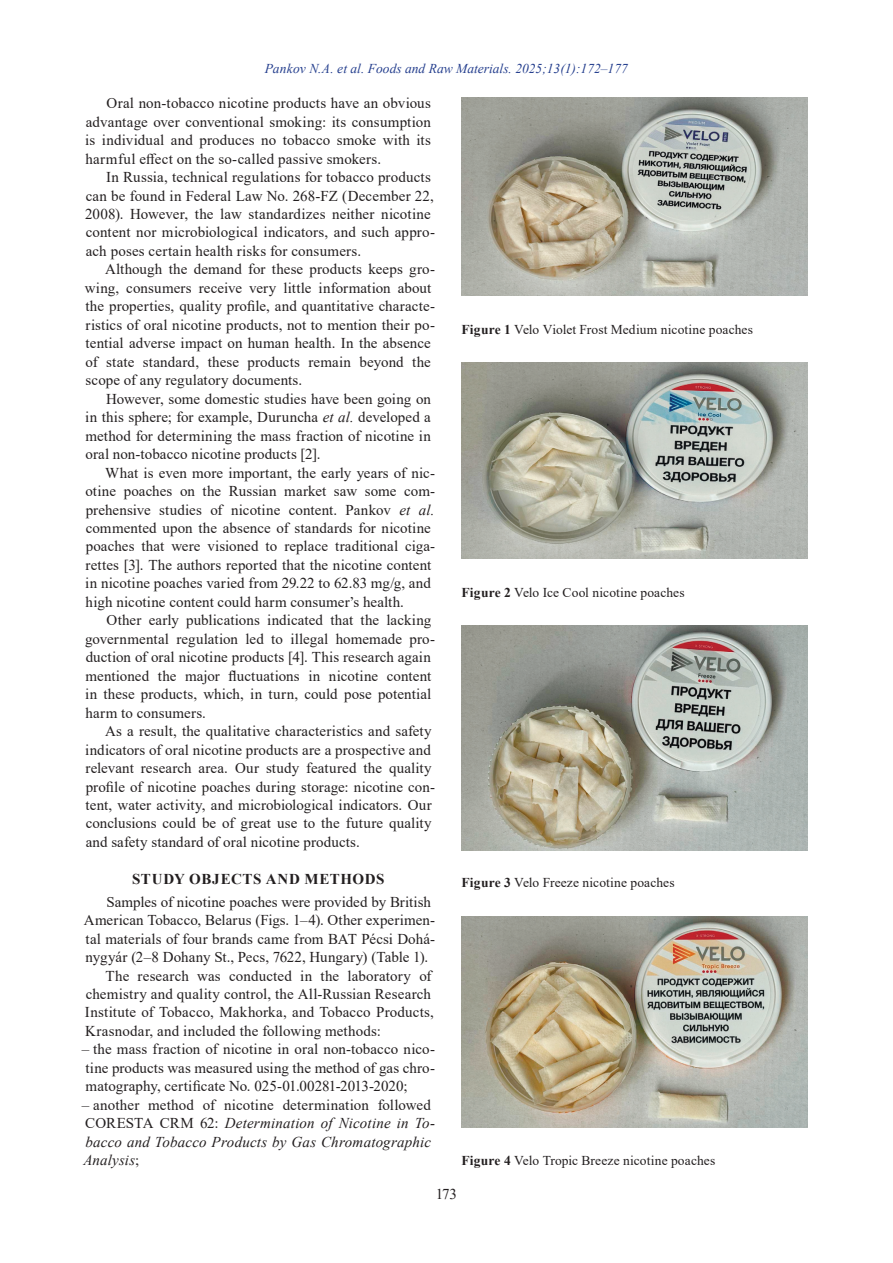
<style>
.page{position:relative;width:893px;height:1263px;background:#fff}
.page>*{position:absolute;margin:0;border:0;box-sizing:border-box;transform-origin:0 0}
.Основной__перенос{font:15px/18.5px "Times New Roman";letter-spacing:.005em;color:#231f20}
.Основной{font:italic 15px/18.5px "Times New Roman";letter-spacing:.015em;color:#231f20}
.Заголовок{font:700 15px "Times New Roman";letter-spacing:.04em;color:#231f20}
.Под_рисунок{font:13.5px "Times New Roman";letter-spacing:.005em;color:#231f20}
.t1{font:italic 13.5px "Times New Roman";color:#253f8e}
.s1{font-style:italic}
.s2{font-style:normal}
.s3{font-weight:700}
</style>
<div class="page">
<img style="left:461px;top:98px;width:347px;height:198px">
<img style="left:461px;top:362px;width:347px;height:196px">
<img style="left:461px;top:625px;width:347px;height:225px">
<img style="left:461px;top:916px;width:347px;height:211px">
<p class="t1" style="left:265px;top:59px;width:364px">Pankov N.A. et al. Foods and Raw Materials. 2025;13(1):172–177</p>
<p class="Основной__перенос" style="left:85px;top:93px;width:347px;text-align:justify;text-indent:21px">Oral non-tobacco nicotine products have an obvious advantage over conventional smoking: its consumption is individual and produces no tobacco smoke with its harmful effect on the so-called passive smokers.</p>
<p class="Основной__перенос" style="left:85px;top:167px;width:352px;text-indent:21px">In Russia, technical regulations for tobacco products can be found in Federal Law No. 268-FZ (December 22, 2008). However, the law standardizes neither nicotine content nor microbiological indicators, and such appro&shy;ach poses certain health risks for consumers.</p>
<p class="Основной__перенос" style="left:85px;top:260px;width:352px;text-indent:20px">Although the demand for these products keeps gro&shy;wing, consumers receive very little information about the properties, quality profile, and quantitative characte&shy;ristics of oral nicotine products, not to mention their po&shy;tential adverse impact on human health. In the absence of state standard, these products remain beyond the scope of any regulatory documents.</p>
<p class="Основной__перенос" style="left:85px;top:389px;width:347px;text-align:justify;text-indent:21px">However, some domestic studies have been going on in this sphere; for example, Duruncha <span class="s1">et al.</span> developed a method for determining the mass fraction of nicotine in oral non-tobacco nicotine products [2].</p>
<p class="Основной__перенос" style="left:85px;top:463px;width:351px;text-indent:20px">What is even more important, the early years of nic&shy;otine poaches on the Russian market saw some com&shy;prehensive studies of nicotine content. Pankov <span class="s1">et al. </span>commented upon the absence of standards for nicotine poaches that were visioned to replace traditional ciga&shy;rettes [3]. The authors reported that the nicotine content in nicotine poaches varied from 29.22 to 62.83 mg/g, and high nicotine content could harm consumer’s health.</p>
<p class="Основной__перенос" style="left:85px;top:611px;width:351px;text-indent:21px">Other early publications indicated that the lacking governmental regulation led to illegal homemade pro&shy;duction of oral nicotine products [4]. This research again mentioned the major fluctuations in nicotine content in these products, which, in turn, could pose potential harm to consumers.</p>
<p class="Основной__перенос" style="left:85px;top:721px;width:351px;text-indent:20px">As a result, the qualitative characteristics and safety indicators of oral nicotine products are a prospective and relevant research area. Our study featured the quality profile of nicotine poaches during storage: nicotine con&shy;tent, water activity, and microbiological indicators. Our conclusions could be of great use to the future quality and safety standard of oral nicotine products.</p>
<p class="Заголовок" style="left:132px;top:868px;width:254px">STUDY OBJECTS AND METHODS</p>
<p class="Основной__перенос" style="left:84px;top:892px;width:353px;text-indent:23px">Samples of nicotine poaches were provided by British American Tobacco, Belarus (Figs. 1–4). Other experimen&shy;tal materials of four brands came from BAT Pécsi Dohá&shy;nygyár (2–8 Dohany St., Pecs, 7622, Hungary) (Table 1).</p>
<p class="Основной__перенос" style="left:85px;top:966px;width:351px;text-indent:21px">The research was conducted in the laboratory of chemistry and quality control, the All-Russian Research Institute of Tobacco, Makhorka, and Tobacco Products, Krasnodar, and included the following methods:</p>
<p class="Основной__перенос" style="left:82px;top:1040px;width:355px;text-align:justify">– the mass fraction of nicotine in oral non-tobacco nico&shy;tine products was measured using the method of gas chro&shy;matography, certificate No. 025-01.00281-2013-2020;</p>
<p class="Основной" style="left:82px;top:1095px;width:355px"><span class="s2">– another method of nicotine determination followed CORESTA CRM 62:</span> Determination of Nicotine in To&shy;bacco and Tobacco Products by Gas Chromatographic Analysis<span class="s2">;</span></p>
<p class="Под_рисунок" style="left:461px;top:320px;width:293px"><span class="s3">Figure 1</span> Velo Violet Frost Medium nicotine poaches</p>
<p class="Под_рисунок" style="left:461px;top:583px;width:225px"><span class="s3">Figure 2</span> Velo Ice Cool nicotine poaches</p>
<p class="Под_рисунок" style="left:461px;top:873px;width:215px"><span class="s3">Figure 3</span> Velo Freeze nicotine poaches</p>
<p class="Под_рисунок" style="left:461px;top:1151px;width:255px"><span class="s3">Figure 4</span> Velo Tropic Breeze nicotine poaches</p>
<p class="Основной__перенос" style="left:436px;top:1184px;width:23px">173</p>
</div>
